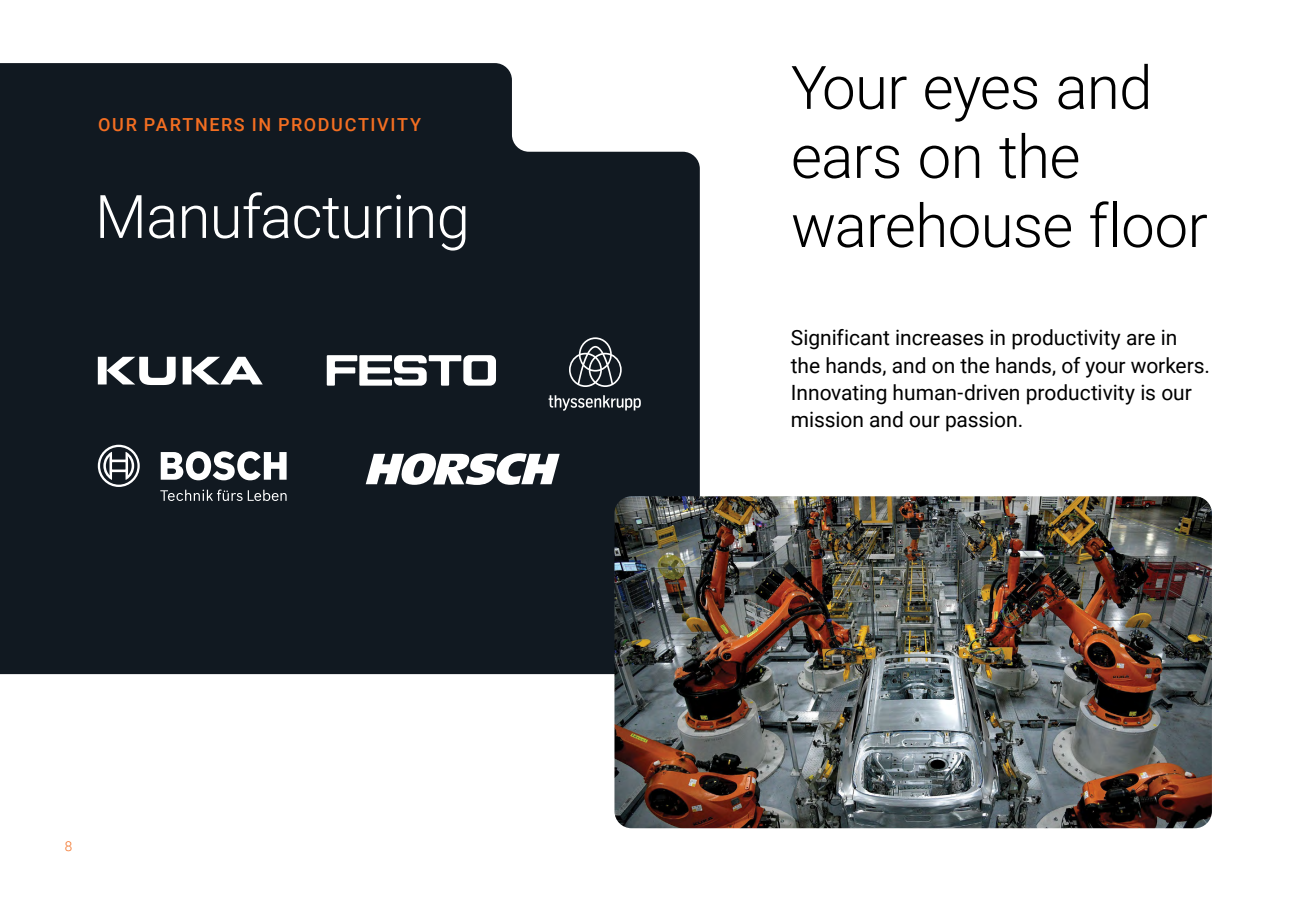
<style>
.page{position:relative;width:1297px;height:915px;background:#fff}
.page>*{position:absolute;margin:0;border:0;box-sizing:border-box;transform-origin:0 0}
.t1{font:300 60px/69px "Roboto";letter-spacing:-.01em;color:#000}
.t2{font:300 60px "Roboto";letter-spacing:-.015em;color:#fff}
.t3{font:21px/27px "Roboto";letter-spacing:-.005em;color:#000}
.t4{font:500 18px "Roboto";letter-spacing:.09em;color:#f36e21}
.t5{font:300 13.5px "Roboto";color:#f36e21}
</style>
<div class="page">
<div style="left:0;top:63px;width:700px;height:611px;background:#111921"></div>
<img style="left:614px;top:496px;width:598px;height:332px">
<svg style="left:160px;top:489px;width:127px;height:12px;background:#474d53"></svg>
<svg style="left:161px;top:451px;width:126px;height:29px"></svg>
<svg style="left:98px;top:444px;width:42px;height:43px"></svg>
<svg style="left:98px;top:356px;width:78px;height:29px"></svg>
<svg style="left:183px;top:356px;width:80px;height:28px"></svg>
<svg style="left:569px;top:337px;width:53px;height:50px;background:#474d54"></svg>
<svg style="left:549px;top:395px;width:92px;height:15px"></svg>
<svg style="left:327px;top:355px;width:169px;height:30px"></svg>
<svg style="left:366px;top:453px;width:194px;height:31px"></svg>
<p class="t4" style="left:98px;top:111px;width:325px">OUR PARTNERS IN PRODUCTIVITY</p>
<h1 class="t1" style="left:791px;top:51px;width:363px">Your eyes and ears on the</h1>
<h1 class="t2" style="left:95px;top:174px;width:376px">Manufacturing</h1>
<h1 class="t1" style="left:791px;top:189px;width:418px">warehouse floor</h1>
<p class="t3" style="left:791px;top:323px;width:421px">Significant increases in productivity are in the hands, and on the hands, of your workers.<br>Innovating human-driven productivity is our mission and our passion.</p>
<p class="t5" style="left:65px;top:836px;width:9px">8</p>
</div>
